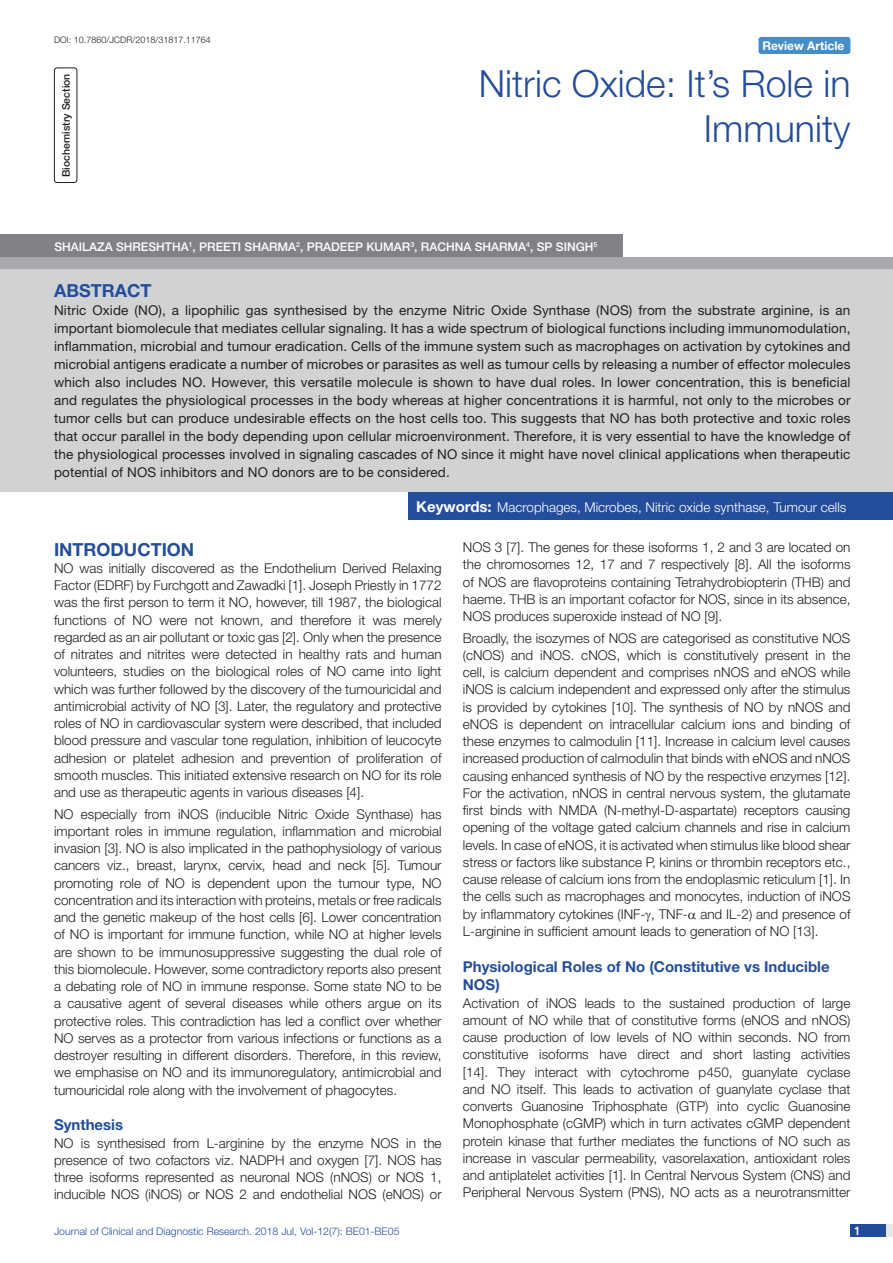
<style>
.page{position:relative;width:893px;height:1263px;background:#fff}
.page>*{position:absolute;margin:0;border:0;box-sizing:border-box;transform-origin:0 0}
.t1{font:300 37.5px/45px "Helvetica Neue";color:#244e9b;text-align:right}
.Heading{font:700 18px "Helvetica Neue";color:#244e9b}
.Abstract_head{font:700 18px "Helvetica Neue";color:#244e9b}
.HEAD_2{font:700 15px/18.8px "Helvetica Neue";color:#244e9b}
.Body_text{font:300 13.5px/17.2px "Helvetica Neue";color:#231f20;text-align:justify}
.Abstract_Text{font:13.5px/18px "Helvetica Neue";letter-spacing:.01em;color:#231f20;text-align:justify}
.Key_words{font:300 13.5px "Helvetica Neue";color:#fff}
.Author{font:500 12px "Helvetica Neue";color:#fff}
.t2{font:700 12px "Helvetica Neue";color:#fff}
.t3{font:300 10.5px "Helvetica Neue";color:#244e9b}
.section{font:500 10.5px "Helvetica Neue";color:#231f20}
.DOI{font:300 9px "Helvetica Neue";color:#231f20}
.s1{font-weight:700;font-size:15px}
</style>
<div class="page">
<div style="left:850px;top:1224px;width:43px;height:13px;background:#e6e7e9"></div>
<div style="left:850px;top:1224px;width:35px;height:13px;background:#214c99"></div>
<div style="left:758px;top:37px;width:92px;height:17px;background:#468ecb;border-radius:3px"></div>
<div style="left:54px;top:68px;width:23px;height:115px;border:1px solid #231f20;border-radius:3px"></div>
<div style="left:0;top:257px;width:893px;height:12px;background:#a8a9ad"></div>
<div style="left:0;top:234px;width:622px;height:23px;background:#808285"></div>
<div style="left:0;top:269px;width:893px;height:223px;background:#d1d2d4"></div>
<div style="left:408px;top:492px;width:485px;height:28px;background:#244e9b"></div>
<p class="DOI" style="left:54px;top:35px;width:158px">DOI: 10.7860/JCDR/2018/31817.11764</p>
<p class="t2" style="left:762px;top:38px;width:83px">Review Article</p>
<p class="section" style="left:60px;top:177px;width:105px;rotate:-90deg">BIOCHEMISTRY SECTION</p>
<p class="t1" style="left:479px;top:60px;width:373px">Nitric Oxide: It’s Role in<br>Immunity</p>
<p class="Author" style="left:54px;top:239px;width:544px">SHAILAZA SHRESHTHA<sup>1</sup>, PREETI SHARMA<sup>2</sup>, PRADEEP KUMAR<sup>3</sup>, RACHNA SHARMA<sup>4</sup>, SP SINGH<sup>5</sup></p>
<p class="Abstract_head" style="left:54px;top:280px;width:99px">ABSTRACT</p>
<p class="Abstract_Text" style="left:54px;top:301px;width:798px">Nitric Oxide (NO), a lipophilic gas synthesised by the enzyme Nitric Oxide Synthase (NOS) from the substrate arginine, is an important biomolecule that mediates cellular signaling. It has a wide spectrum of biological functions including immunomodulation, inflammation, microbial and tumour eradication. Cells of the immune system such as macrophages on activation by cytokines and microbial antigens eradicate a number of microbes or parasites as well as tumour cells by releasing a number of effector molecules which also includes NO. However, this versatile molecule is shown to have dual roles. In lower concentration, this is beneficial and regulates the physiological processes in the body whereas at higher concentrations it is harmful, not only to the microbes or tumor cells but can produce undesirable effects on the host cells too. This suggests that NO has both protective and toxic roles that occur parallel in the body depending upon cellular microenvironment. Therefore, it is very essential to have the knowledge of the physiological processes involved in signaling cascades of NO since it might have novel clinical applications when therapeutic potential of NOS inhibitors and NO donors are to be considered.</p>
<p class="Key_words" style="left:416px;top:498px;width:432px"><span class="s1">Keywords:</span> Macrophages, Microbes, Nitric oxide synthase, Tumour cells</p>
<p class="Heading" style="left:54px;top:538px;width:142px">INTRODUCTION</p>
<p class="Body_text" style="left:54px;top:559px;width:389px">NO was initially discovered as the Endothelium Derived Relaxing Factor (EDRF) by Furchgott and Zawadki [1]. Joseph Priestly in 1772 was the first person to term it NO, however, till 1987, the biological functions of NO were not known, and therefore it was merely regarded as an air pollutant or toxic gas [2]. Only when the presence of nitrates and nitrites were detected in healthy rats and human volunteers, studies on the biological roles of NO came into light which was further followed by the discovery of the tumouricidal and antimicrobial activity of NO [3]. Later, the regulatory and protective roles of NO in cardiovascular system were described, that included blood pressure and vascular tone regulation, inhibition of leucocyte adhesion or platelet adhesion and prevention of proliferation of smooth muscles. This initiated extensive research on NO for its role and use as therapeutic agents in various diseases [4].</p>
<p class="Body_text" style="left:54px;top:805px;width:389px">NO especially from iNOS (inducible Nitric Oxide Synthase) has important roles in immune regulation, inflammation and microbial invasion [3]. NO is also implicated in the pathophysiology of various cancers viz., breast, larynx, cervix, head and neck [5]. Tumour promoting role of NO is dependent upon the tumour type, NO concentration and its interaction with proteins, metals or free radicals and the genetic makeup of the host cells [6]. Lower concentration of NO is important for immune function, while NO at higher levels are shown to be immunosuppressive suggesting the dual role of this biomolecule. However, some contradictory reports also present a debating role of NO in immune response. Some state NO to be a causative agent of several diseases while others argue on its protective roles. This contradiction has led a conflict over whether NO serves as a protector from various infections or functions as a destroyer resulting in different disorders. Therefore, in this review, we emphasise on NO and its immunoregulatory, antimicrobial and tumouricidal role along with the involvement of phagocytes.</p>
<p class="HEAD_2" style="left:54px;top:1115px;width:71px">Synthesis</p>
<p class="Body_text" style="left:54px;top:1134px;width:389px">NO is synthesised from L-arginine by the enzyme NOS in the presence of two cofactors viz. NADPH and oxygen [7]. NOS has three isoforms represented as neuronal NOS (nNOS) or NOS 1, inducible NOS (iNOS) or NOS 2 and endothelial NOS (eNOS) or</p>
<p class="Body_text" style="left:463px;top:538px;width:389px">NOS 3 [7]. The genes for these isoforms 1, 2 and 3 are located on the chromosomes 12, 17 and 7 respectively [8]. All the isoforms of NOS are flavoproteins containing Tetrahydrobiopterin (THB) and haeme. THB is an important cofactor for NOS, since in its absence, NOS produces superoxide instead of NO [9].</p>
<p class="Body_text" style="left:463px;top:629px;width:389px">Broadly, the isozymes of NOS are categorised as constitutive NOS (cNOS) and iNOS. cNOS, which is constitutively present in the cell, is calcium dependent and comprises nNOS and eNOS while iNOS is calcium independent and expressed only after the stimulus is provided by cytokines [10]. The synthesis of NO by nNOS and eNOS is dependent on intracellular calcium ions and binding of these enzymes to calmodulin [11]. Increase in calcium level causes increased production of calmodulin that binds with eNOS and nNOS causing enhanced synthesis of NO by the respective enzymes [12].<br>For the activation, nNOS in central nervous system, the glutamate first binds with NMDA (N-methyl-D-aspartate) receptors causing opening of the voltage gated calcium channels and rise in calcium levels. In case of eNOS, it is activated when stimulus like blood shear stress or factors like substance P, kinins or thrombin receptors etc., cause release of calcium ions from the endoplasmic reticulum [1]. In the cells such as macrophages and monocytes, induction of iNOS by inflammatory cytokines (INF- , TNF- and IL-2) and presence of L-arginine in sufficient amount leads to generation of NO [13].</p>
<p class="HEAD_2" style="left:463px;top:956px;width:368px">Physiological Roles of No (Constitutive vs Inducible<br>NOS)</p>
<p class="Body_text" style="left:463px;top:994px;width:389px">Activation of iNOS leads to the sustained production of large amount of NO while that of constitutive forms (eNOS and nNOS) cause production of low levels of NO within seconds. NO from constitutive isoforms have direct and short lasting activities [14]. They interact with cytochrome p450, guanylate cyclase and NO itself. This leads to activation of guanylate cyclase that converts Guanosine Triphosphate (GTP) into cyclic Guanosine Monophosphate (cGMP) which in turn activates cGMP dependent protein kinase that further mediates the functions of NO such as increase in vascular permeability, vasorelaxation, antioxidant roles and antiplatelet activities [1]. In Central Nervous System (CNS) and Peripheral Nervous System (PNS), NO acts as a neurotransmitter</p>
<p class="t3" style="left:54px;top:1225px;width:347px">Journal of Clinical and Diagnostic Research. 2018 Jul, Vol-12(7): BE01-BE05</p>
<p class="Author" style="left:854px;top:1223px;width:8px">1</p>
</div>
